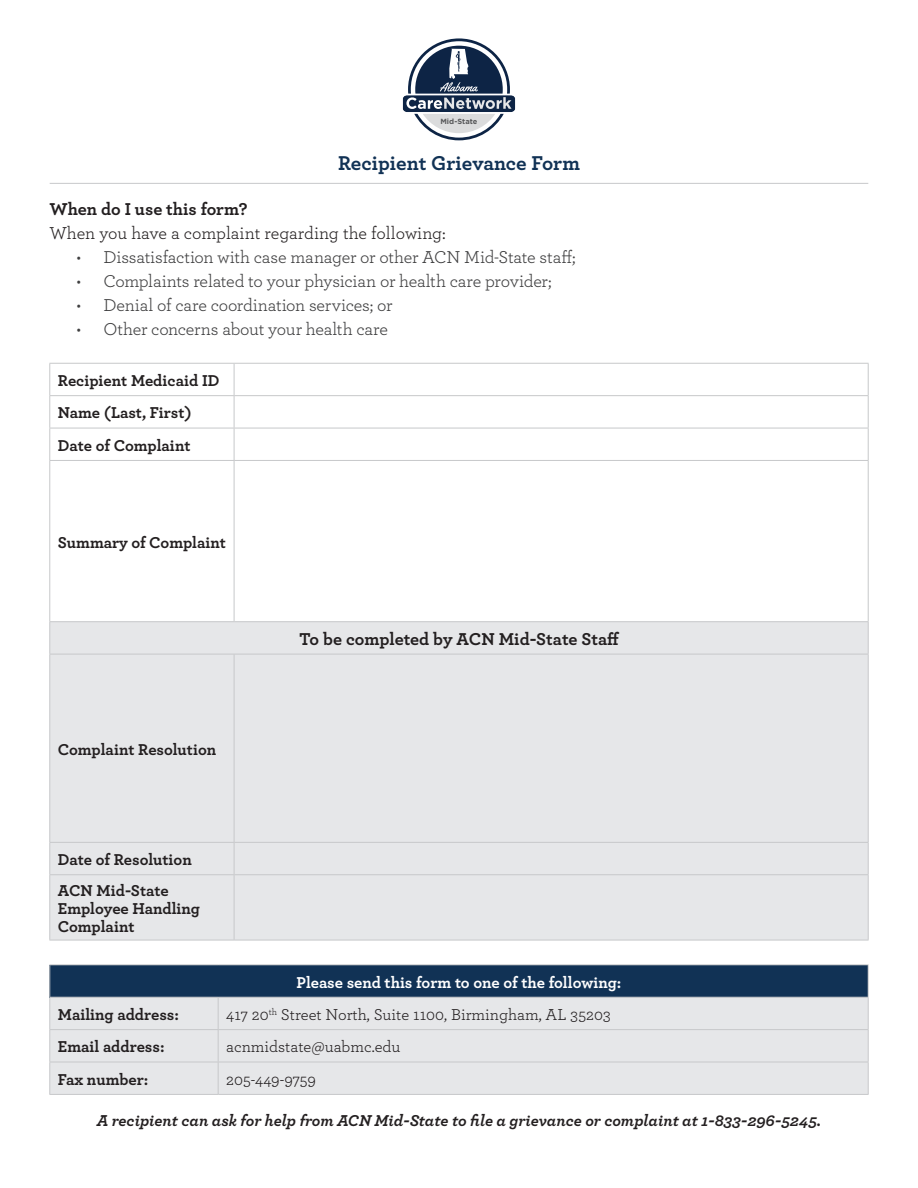
<style>
.page{position:relative;width:918px;height:1188px;background:#fff}
.page>*{position:absolute;margin:0;border:0;box-sizing:border-box;transform-origin:0 0}
.t1{font:700 21px "Archer";color:#113255}
.t2{font:18px "Archer";letter-spacing:-.015em;color:#3e3e3f}
.t3{font:700 18px "Archer";color:#231f20}
.t4{font:18px "Archer";letter-spacing:-.005em;color:#231f20}
.t5{font:700 16.5px/18.1px "Archer";color:#231f20}
.t6{font:italic 700 16.5px "Archer";color:#231f20}
.t7{font:16.5px "Archer";color:#231f20}
.t8{font:700 16.5px "Archer";color:#fff}
.t9{font:700 7.5px "Gotham";letter-spacing:.005em;color:#58595b}
</style>
<div class="page">
<svg style="left:402px;top:38px;width:114px;height:102px"></svg>
<div style="left:50px;top:622px;width:818px;height:318px;background:#e6e7e9"></div>
<hr style="left:49px;top:363px;width:185px;height:1px;background:#c7c8ca">
<hr style="left:49px;top:364px;width:1px;height:31px;background:#c7c8ca">
<hr style="left:234px;top:363px;width:635px;height:1px;background:#c7c8ca">
<hr style="left:234px;top:364px;width:1px;height:31px;background:#c7c8ca">
<hr style="left:868px;top:364px;width:1px;height:31px;background:#c7c8ca">
<hr style="left:49px;top:395px;width:185px;height:1px;background:#c7c8ca">
<hr style="left:49px;top:396px;width:1px;height:32px;background:#c7c8ca">
<hr style="left:234px;top:395px;width:635px;height:1px;background:#c7c8ca">
<hr style="left:234px;top:396px;width:1px;height:32px;background:#c7c8ca">
<hr style="left:868px;top:396px;width:1px;height:32px;background:#c7c8ca">
<hr style="left:49px;top:428px;width:185px;height:1px;background:#c7c8ca">
<hr style="left:49px;top:428px;width:1px;height:32px;background:#c7c8ca">
<hr style="left:234px;top:428px;width:635px;height:1px;background:#c7c8ca">
<hr style="left:234px;top:428px;width:1px;height:32px;background:#c7c8ca">
<hr style="left:868px;top:428px;width:1px;height:32px;background:#c7c8ca">
<hr style="left:49px;top:460px;width:185px;height:1px;background:#c7c8ca">
<hr style="left:49px;top:461px;width:1px;height:160px;background:#c7c8ca">
<hr style="left:234px;top:460px;width:635px;height:1px;background:#c7c8ca">
<hr style="left:234px;top:461px;width:1px;height:160px;background:#c7c8ca">
<hr style="left:868px;top:461px;width:1px;height:160px;background:#c7c8ca">
<hr style="left:49px;top:621px;width:185px;height:1px;background:#c7c8ca">
<hr style="left:49px;top:622px;width:1px;height:32px;background:#c7c8ca">
<hr style="left:234px;top:621px;width:635px;height:1px;background:#c7c8ca">
<hr style="left:868px;top:622px;width:1px;height:32px;background:#c7c8ca">
<hr style="left:49px;top:654px;width:185px;height:1px;background:#c7c8ca">
<hr style="left:49px;top:654px;width:1px;height:188px;background:#c7c8ca">
<hr style="left:234px;top:654px;width:635px;height:1px;background:#c7c8ca">
<hr style="left:234px;top:654px;width:1px;height:188px;background:#c7c8ca">
<hr style="left:868px;top:654px;width:1px;height:188px;background:#c7c8ca">
<hr style="left:49px;top:842px;width:185px;height:1px;background:#c7c8ca">
<hr style="left:49px;top:843px;width:1px;height:31px;background:#c7c8ca">
<hr style="left:234px;top:842px;width:635px;height:1px;background:#c7c8ca">
<hr style="left:234px;top:843px;width:1px;height:31px;background:#c7c8ca">
<hr style="left:868px;top:843px;width:1px;height:31px;background:#c7c8ca">
<hr style="left:49px;top:874px;width:185px;height:1px;background:#c7c8ca">
<hr style="left:49px;top:875px;width:1px;height:65px;background:#c7c8ca">
<hr style="left:234px;top:874px;width:635px;height:1px;background:#c7c8ca">
<hr style="left:234px;top:875px;width:1px;height:65px;background:#c7c8ca">
<hr style="left:868px;top:875px;width:1px;height:65px;background:#c7c8ca">
<hr style="left:49px;top:940px;width:185px;height:1px;background:#c7c8ca">
<hr style="left:234px;top:940px;width:635px;height:1px;background:#c7c8ca">
<div style="left:50px;top:965px;width:818px;height:32px;background:#113255"></div>
<div style="left:50px;top:998px;width:818px;height:96px;background:#e6e7e9"></div>
<hr style="left:49px;top:964px;width:169px;height:1px;background:#c7c8ca">
<hr style="left:49px;top:965px;width:1px;height:32px;background:#c7c8ca">
<hr style="left:218px;top:964px;width:651px;height:1px;background:#c7c8ca">
<hr style="left:868px;top:965px;width:1px;height:32px;background:#c7c8ca">
<hr style="left:49px;top:997px;width:169px;height:1px;background:#c7c8ca">
<hr style="left:49px;top:998px;width:1px;height:31px;background:#c7c8ca">
<hr style="left:218px;top:997px;width:651px;height:1px;background:#c7c8ca">
<hr style="left:218px;top:998px;width:1px;height:31px;background:#c7c8ca">
<hr style="left:868px;top:998px;width:1px;height:31px;background:#c7c8ca">
<hr style="left:49px;top:1029px;width:169px;height:1px;background:#c7c8ca">
<hr style="left:49px;top:1030px;width:1px;height:32px;background:#c7c8ca">
<hr style="left:218px;top:1029px;width:651px;height:1px;background:#c7c8ca">
<hr style="left:218px;top:1030px;width:1px;height:32px;background:#c7c8ca">
<hr style="left:868px;top:1030px;width:1px;height:32px;background:#c7c8ca">
<hr style="left:49px;top:1062px;width:169px;height:1px;background:#c7c8ca">
<hr style="left:49px;top:1062px;width:1px;height:32px;background:#c7c8ca">
<hr style="left:218px;top:1062px;width:651px;height:1px;background:#c7c8ca">
<hr style="left:218px;top:1062px;width:1px;height:32px;background:#c7c8ca">
<hr style="left:868px;top:1062px;width:1px;height:32px;background:#c7c8ca">
<hr style="left:49px;top:1094px;width:169px;height:1px;background:#c7c8ca">
<hr style="left:218px;top:1094px;width:651px;height:1px;background:#c7c8ca">
<hr style="left:50px;top:183px;width:818px;height:1px;background:#c7c8ca">
<p class="t9" style="left:440px;top:116px;width:39px">Mid-State</p>
<p class="t1" style="left:338px;top:147px;width:243px">Recipient Grievance Form</p>
<p class="t3" style="left:49px;top:195px;width:200px">When do I use this form?</p>
<p class="t4" style="left:49px;top:221px;width:398px">When you have a complaint regarding the following:</p>
<p class="t2" style="left:76px;top:245px;width:501px">• Dissatisfaction with case manager or other ACN Mid-State staff;</p>
<p class="t2" style="left:76px;top:269px;width:477px">• Complaints related to your physician or health care provider;</p>
<p class="t2" style="left:76px;top:293px;width:318px">• Denial of care coordination services; or</p>
<p class="t2" style="left:76px;top:317px;width:313px">• Other concerns about your health care</p>
<p class="t5" style="left:58px;top:370px;width:163px">Recipient Medicaid ID</p>
<p class="t5" style="left:58px;top:403px;width:135px">Name (Last, First)</p>
<p class="t5" style="left:58px;top:435px;width:134px">Date of Complaint</p>
<p class="t5" style="left:58px;top:532px;width:170px">Summary of Complaint</p>
<p class="t5" style="left:58px;top:739px;width:160px">Complaint Resolution</p>
<p class="t5" style="left:58px;top:850px;width:136px">Date of Resolution</p>
<p class="t5" style="left:58px;top:880px;width:144px">ACN Mid-State<br>Employee Handling<br>Complaint</p>
<p class="t3" style="left:299px;top:625px;width:322px">To be completed by ACN Mid-State Staff</p>
<p class="t8" style="left:296px;top:969px;width:327px">Please send this form to one of the following:</p>
<p class="t5" style="left:58px;top:1004px;width:123px">Mailing address:</p>
<p class="t7" style="left:226px;top:1003px;width:386px">417 20<sup>th</sup> Street North, Suite 1100, Birmingham, AL 35203</p>
<p class="t5" style="left:58px;top:1037px;width:108px">Email address:</p>
<p class="t7" style="left:226px;top:1036px;width:176px">acnmidstate@uabmc.edu</p>
<p class="t5" style="left:58px;top:1069px;width:92px">Fax number:</p>
<p class="t7" style="left:226px;top:1068px;width:91px">205-449-9759</p>
<p class="t6" style="left:97px;top:1107px;width:726px">A recipient can ask for help from ACN Mid-State to file a grievance or complaint at 1-833-296-5245.</p>
</div>
